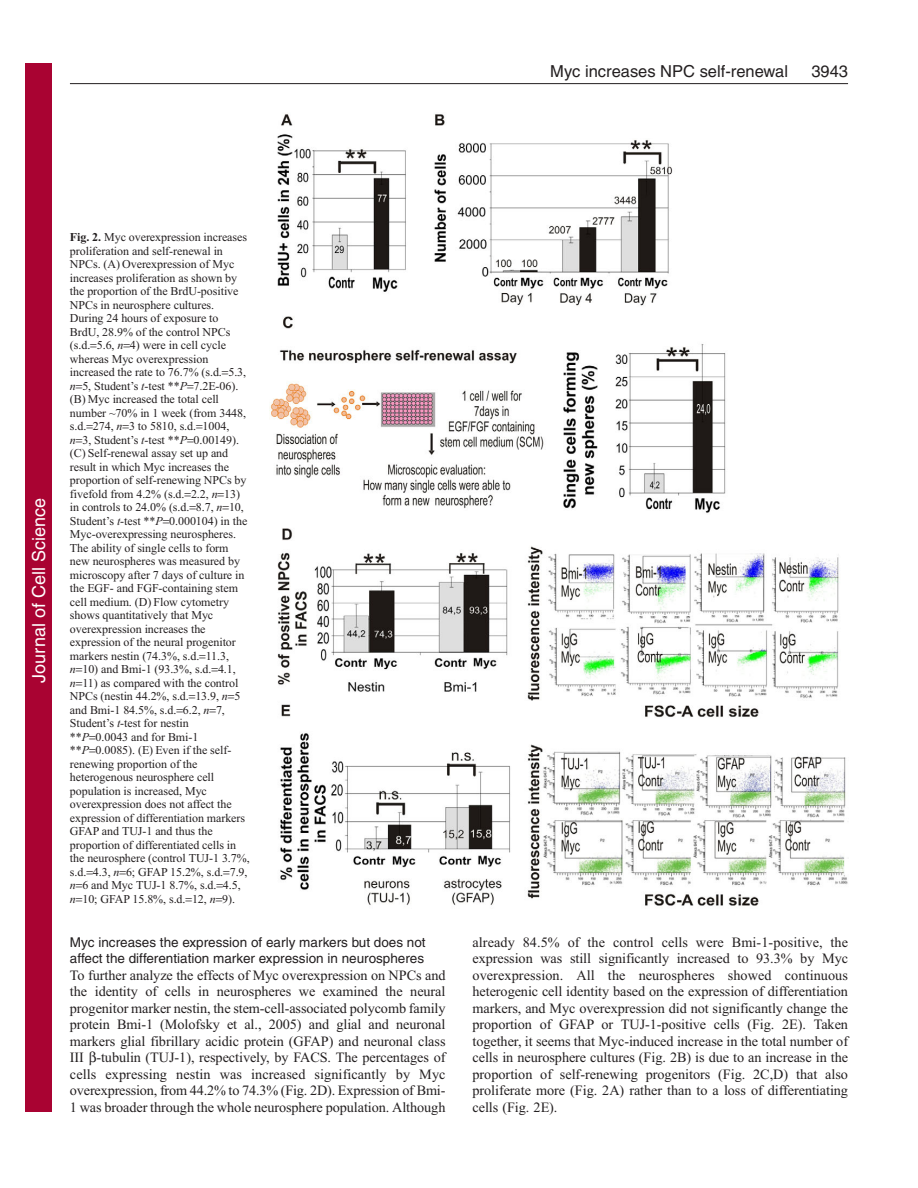
<style>
.page{position:relative;width:918px;height:1188px;background:#fff}
.page>*{position:absolute;margin:0;border:0;box-sizing:border-box;transform-origin:0 0}
.t1{font:18px "Helvetica";color:#fff}
.t2{font:16.5px "Helvetica";color:#231f20}
.t3{font:14.25px/16.5px "Times New Roman";letter-spacing:-.005em;color:#231f20;text-align:justify}
.t4{font:13.5px/16.5px "Helvetica";color:#231f20}
.t5{font:12px/13.5px "Times New Roman";letter-spacing:-.005em;color:#231f20}
.s1{font-weight:700}
.s2{font-style:italic}
</style>
<div class="page">
<hr style="left:70px;top:83px;width:778px;height:1px;background:#231f20">
<img style="left:270px;top:114px;width:578px;height:792px">
<div style="left:26px;top:64px;width:26px;height:1048px;background:#a90332"></div>
<h2 class="t2" style="left:550px;top:65px;width:239px">Myc increases NPC self-renewal</h2>
<h2 class="t2" style="left:811px;top:65px;width:38px">3943</h2>
<h1 class="t1" style="left:28px;top:683px;width:186px;rotate:-90deg">Journal of Cell Science</h1>
<p class="t5" style="left:70px;top:232px;width:181px"><span class="s1">Fig. 2.</span> Myc overexpression increases proliferation and self-renewal in NPCs. (A) Overexpression of Myc increases proliferation as shown by the proportion of the BrdU-positive NPCs in neurosphere cultures.<br>During 24 hours of exposure to BrdU, 28.9% of the control NPCs (s.d. 5.6, <span class="s2">n</span> 4) were in cell cycle whereas Myc overexpression increased the rate to 76.7% (s.d. 5.3, <span class="s2">n</span> 5, Student’s <span class="s2">t</span>-test **<span class="s2">P</span> 7.2E-06). (B) Myc increased the total cell number ~70% in 1 week (from 3448, s.d. 274, <span class="s2">n</span> 3 to 5810, s.d. 1004,<br><span class="s2">n</span> 3, Student’s <span class="s2">t</span>-test **<span class="s2">P</span> 0.00149). (C) Self-renewal assay set up and result in which Myc increases the proportion of self-renewing NPCs by fivefold from 4.2% (s.d. 2.2, <span class="s2">n</span> 13) in controls to 24.0% (s.d. 8.7, <span class="s2">n</span> 10, Student’s <span class="s2">t</span>-test **<span class="s2">P</span> 0.000104) in the Myc-overexpressing neurospheres.<br>The ability of single cells to form new neurospheres was measured by microscopy after 7 days of culture in the EGF- and FGF-containing stem cell medium. (D) Flow cytometry shows quantitatively that Myc overexpression increases the expression of the neural progenitor markers nestin (74.3%, s.d. 11.3,<br><span class="s2">n</span> 10) and Bmi-1 (93.3%, s.d. 4.1,<br><span class="s2">n</span> 11) as compared with the control NPCs (nestin 44.2%, s.d. 13.9, <span class="s2">n</span> 5 and Bmi-1 84.5%, s.d. 6.2, <span class="s2">n</span> 7, Student’s <span class="s2">t</span>-test for nestin<br>**<span class="s2">P</span> 0.0043 and for Bmi-1<br>**<span class="s2">P</span> 0.0085). (E) Even if the self&shy;renewing proportion of the heterogenous neurosphere cell population is increased, Myc overexpression does not affect the expression of differentiation markers GFAP and TUJ-1 and thus the proportion of differentiated cells in the neurosphere (control TUJ-1 3.7%, s.d. 4.3, <span class="s2">n</span> 6; GFAP 15.2%, s.d. 7.9, <span class="s2">n</span> 6 and Myc TUJ-1 8.7%, s.d. 4.5,<br><span class="s2">n</span> 10; GFAP 15.8%, s.d. 12, <span class="s2">n</span> 9).</p>
<p class="t4" style="left:70px;top:935px;width:357px">Myc increases the expression of early markers but does not affect the differentiation marker expression in neurospheres</p>
<p class="t3" style="left:70px;top:968px;width:377px">To further analyze the effects of Myc overexpression on NPCs and the identity of cells in neurospheres we examined the neural progenitor marker nestin, the stem-cell-associated polycomb family protein Bmi-1 (Molofsky et al., 2005) and glial and neuronal markers glial fibrillary acidic protein (GFAP) and neuronal class III -tubulin (TUJ-1), respectively, by FACS. The percentages of cells expressing nestin was increased significantly by Myc overexpression, from 44.2% to 74.3% (Fig. 2D). Expression of Bmi-1 was broader through the whole neurosphere population. Although</p>
<p class="t3" style="left:472px;top:935px;width:377px">already 84.5% of the control cells were Bmi-1-positive, the expression was still significantly increased to 93.3% by Myc overexpression. All the neurospheres showed continuous heterogenic cell identity based on the expression of differentiation markers, and Myc overexpression did not significantly change the proportion of GFAP or TUJ-1-positive cells (Fig. 2E). Taken together, it seems that Myc-induced increase in the total number of cells in neurosphere cultures (Fig. 2B) is due to an increase in the proportion of self-renewing progenitors (Fig. 2C,D) that also proliferate more (Fig. 2A) rather than to a loss of differentiating cells (Fig. 2E).</p>
</div>
